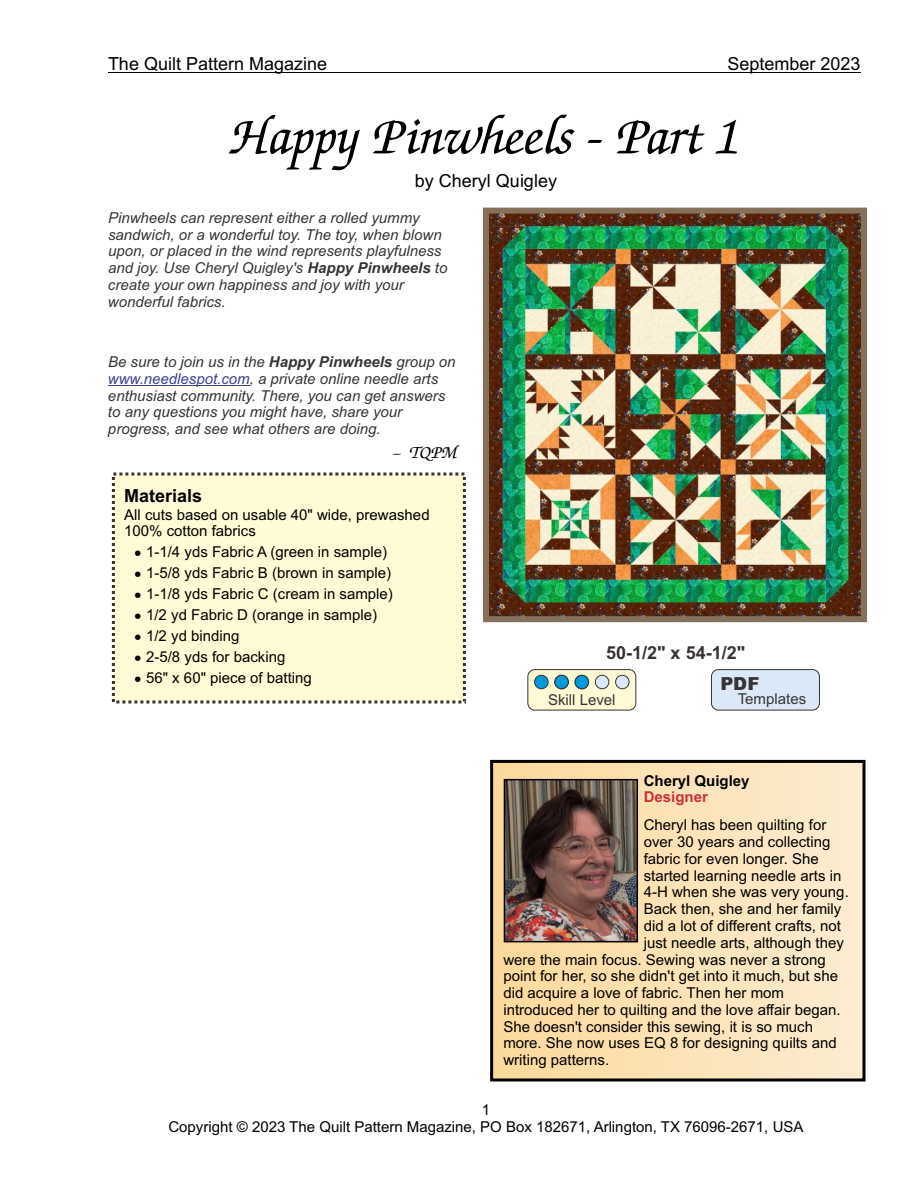
<style>
.page{position:relative;width:918px;height:1188px;background:#fff}
.page>*{position:absolute;margin:0;border:0;box-sizing:border-box;transform-origin:0 0}
.t1{font:italic 500 54px "Zapf Chancery IT Cby BT";color:#000}
.t2{font:18px "Arial";color:#000}
.t3{font:700 18px "Arial";color:#383336}
.t4{font:700 18px "Arial";color:#000}
.t5{font:italic 500 18px "Zapf Chancery IT Cby BT";color:#000}
.t6{font:900 18px "Arial";color:#383336}
.t7{font:15px/21px "Arial";color:#000}
.t8{font:italic 15px/16.8px "Arial";color:#383336}
.t9{font:15px "Arial";color:#383336}
.t10{font:700 15px "Arial";color:#000}
.t11{font:700 15px "Arial";color:#c93338}
.s1{font-weight:700}
.s2{color:#3d4094}
.s3{font-family:"Vivaldii";font-weight:400;font-style:normal}
</style>
<div class="page">
<div style="left:113px;top:474px;width:351px;height:228px;background:#fffbd6"></div>
<div style="left:112px;top:473px;width:354px;height:231px;border:3px dashed #383336"></div>
<hr style="left:108px;top:72px;width:752px;height:1px;background:#000">
<div style="left:527px;top:669px;width:109px;height:41px;background:#fffad6;border:1px solid #383336;border-radius:7px"></div>
<div style="left:534px;top:675px;width:14px;height:14px;background:#0099d9;border:1px solid #383336;border-radius:50%"></div>
<div style="left:595px;top:675px;width:14px;height:14px;background:#dbe8f7;border:1px solid #383336;border-radius:50%"></div>
<div style="left:615px;top:675px;width:14px;height:14px;background:#dbe8f7;border:1px solid #383336;border-radius:50%"></div>
<div style="left:554px;top:675px;width:15px;height:14px;background:#0099d9;border:1px solid #383336;border-radius:50%"></div>
<div style="left:575px;top:675px;width:14px;height:14px;background:#0099d9;border:1px solid #383336;border-radius:50%"></div>
<hr style="left:108px;top:385px;width:142px;height:1px;background:#3d4094">
<div style="left:492px;top:761px;width:372px;height:319px;background:linear-gradient(to right,#fcd99a,#fcecd2)"></div>
<div style="left:490px;top:760px;width:376px;height:322px;border:3px solid #000"></div>
<img style="left:507px;top:782px;width:128px;height:157px">
<div style="left:504px;top:779px;width:134px;height:163px;border:2px solid #030000"></div>
<div style="left:711px;top:669px;width:109px;height:41px;background:#dbe8f7;border:1px solid #383336;border-radius:7px"></div>
<img style="left:490px;top:215px;width:370px;height:400px">
<div style="left:483px;top:208px;width:384px;height:414px;border:6px solid #857059"></div>
<p class="t2" style="left:108px;top:57px;width:221px">The Quilt Pattern Magazine</p>
<p class="t2" style="left:727px;top:57px;width:135px">September 2023</p>
<h1 class="t1" style="left:231px;top:112px;width:511px">Happy Pinwheels - Part 1</h1>
<p class="t2" style="left:415px;top:173px;width:144px">by Cheryl Quigley</p>
<p class="t8" style="left:108px;top:211px;width:341px">Pinwheels can represent either a rolled yummy sandwich, or a wonderful toy. The toy, when blown upon, or placed in the wind represents playfulness and joy. Use Cheryl Quigley's <span class="s1">Happy Pinwheels</span> to create your own happiness and joy with your wonderful fabrics.</p>
<p class="t8" style="left:108px;top:355px;width:349px">Be sure to join us in the <span class="s1">Happy Pinwheels</span> group on <span class="s2">www.needlespot.com</span>, a private online needle arts enthusiast community. There, you can get answers to any questions you might have, share your progress, and see what others are doing.</p>
<p class="t5" style="left:393px;top:444px;width:66px"><span class="s3">—</span> TQPM</p>
<p class="t4" style="left:124px;top:489px;width:80px">Materials</p>
<p class="t7" style="left:124px;top:507px;width:307px;line-height:16.8px">All cuts based on usable 40" wide, prewashed<br>100% cotton fabrics</p>
<p class="t7" style="left:146px;top:543px;width:248px">1-1/4 yds Fabric A (green in sample)<br>1-5/8 yds Fabric B (brown in sample)<br>1-1/8 yds Fabric C (cream in sample)<br>1/2 yd Fabric D (orange in sample)<br>1/2 yd binding<br>2-5/8 yds for backing<br>56" x 60" piece of batting</p>
<p class="t3" style="left:606px;top:646px;width:141px">50-1/2" x 54-1/2"</p>
<p class="t9" style="left:548px;top:694px;width:69px">Skill Level</p>
<p class="t6" style="left:720px;top:677px;width:41px">PDF</p>
<p class="t9" style="left:738px;top:693px;width:70px">Templates</p>
<p class="t10" style="left:644px;top:775px;width:107px">Cheryl Quigley</p>
<p class="t11" style="left:644px;top:791px;width:66px">Designer</p>
<p class="t7" style="left:644px;top:816px;width:184px">Cheryl has been quilting for</p>
<p class="t7" style="left:644px;top:833px;width:188px">over 30 years and collecting</p>
<p class="t7" style="left:644px;top:850px;width:177px">fabric for even longer. She</p>
<p class="t7" style="left:644px;top:866px;width:199px">started learning needle arts in</p>
<p class="t7" style="left:644px;top:883px;width:207px">4-H when she was very young.</p>
<p class="t7" style="left:644px;top:900px;width:199px">Back then, she and her family</p>
<p class="t7" style="left:644px;top:917px;width:199px">did a lot of different crafts, not</p>
<p class="t7" style="left:644px;top:933px;width:202px">just needle arts, although they</p>
<p class="t7" style="left:503px;top:950px;width:324px">were the main focus. Sewing was never a strong</p>
<p class="t7" style="left:503px;top:967px;width:336px">point for her, so she didn't get into it much, but she</p>
<p class="t7" style="left:503px;top:984px;width:282px">did acquire a love of fabric. Then her mom</p>
<p class="t7" style="left:503px;top:1000px;width:339px">introduced her to quilting and the love affair began.</p>
<p class="t7" style="left:503px;top:1017px;width:311px">She doesn't consider this sewing, it is so much</p>
<p class="t7" style="left:503px;top:1034px;width:335px">more. She now uses EQ 8 for designing quilts and</p>
<p class="t7" style="left:503px;top:1051px;width:107px">writing patterns.</p>
<p class="t7" style="left:168px;top:1103px;width:637px;line-height:16.8px;text-align:center">1<br>Copyright © 2023 The Quilt Pattern Magazine, PO Box 182671, Arlington, TX 76096-2671, USA</p>
</div>
